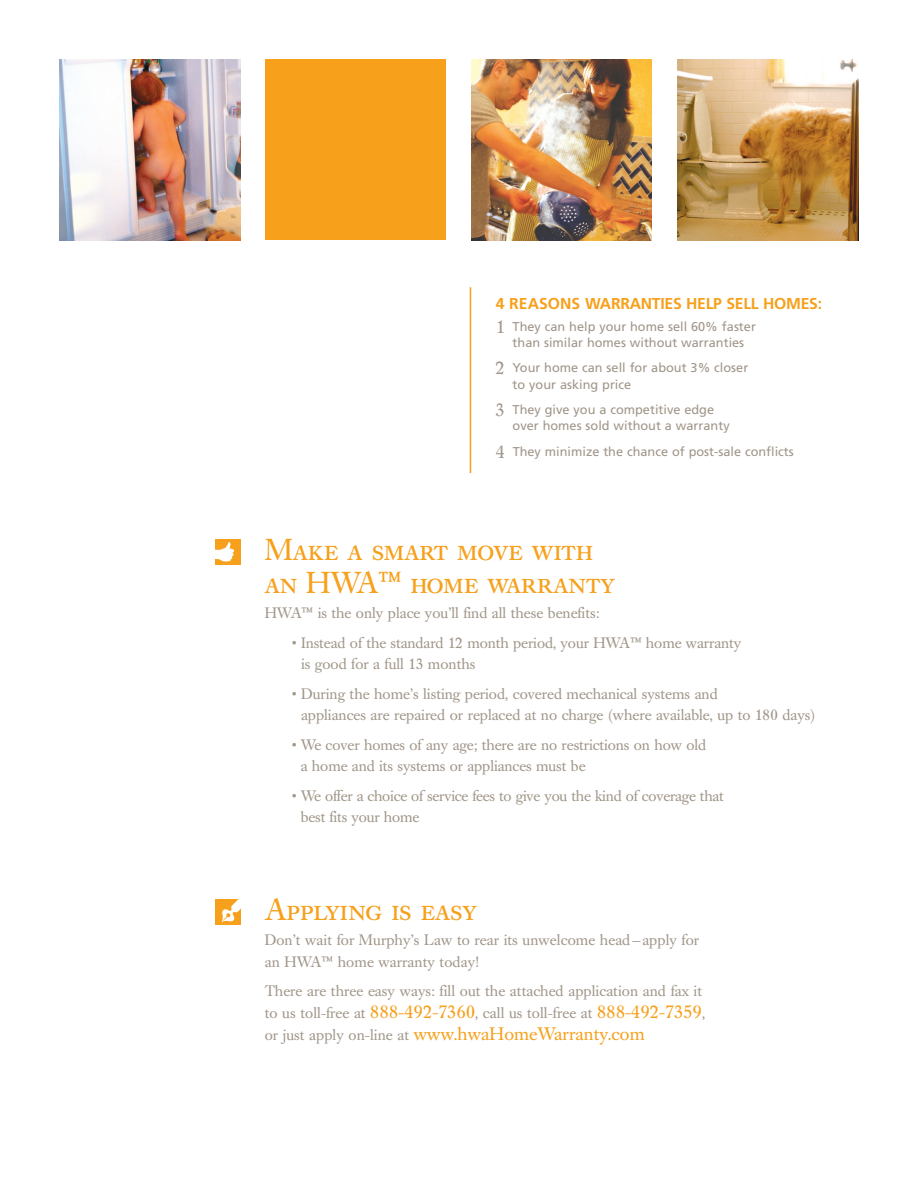
<style>
.page{position:relative;width:918px;height:1188px;background:#fff}
.page>*{position:absolute;margin:0;border:0;box-sizing:border-box;transform-origin:0 0}
.t1{font:30px/33px "Caslon Book BE Regular SC";color:#f6a01b}
.t2{font:18px "Caslon Book BE";letter-spacing:.005em;color:#f6a01b}
.t3{font:18px "Caslon Book BE";color:#a19689}
.t4{font:700 15.75px "Frutiger";letter-spacing:-.015em;color:#f6a01b}
.t5{font:15px/21.8px "Caslon Book BE";color:#a19689}
.t6{font:12.75px/16.5px "Frutiger";color:#a19689}
.s1{font-size:18px;color:#f6a01b}
.s2{font-size:15px;color:#a19689}
</style>
<div class="page">
<hr style="left:470px;top:287px;width:1px;height:186px;background:#f6a01b">
<img style="left:678px;top:59px;width:181px;height:181px">
<img style="left:471px;top:59px;width:181px;height:181px">
<div style="left:265px;top:59px;width:181px;height:181px;background:#f6a01b"></div>
<img style="left:59px;top:59px;width:181px;height:181px">
<div style="left:215px;top:899px;width:25px;height:25px;background:#f6a01b"></div>
<svg style="left:221px;top:899px;width:19px;height:23px"></svg>
<div style="left:215px;top:539px;width:25px;height:25px;background:#f6a01b"></div>
<svg style="left:215px;top:542px;width:19px;height:20px"></svg>
<p class="t4" style="left:496px;top:297px;width:328px">4 REASONS WARRANTIES HELP SELL HOMES:</p>
<p class="t6" style="left:513px;top:319px;width:245px">They can help your home sell 60% faster than similar homes without warranties</p>
<p class="t6" style="left:513px;top:361px;width:237px">Your home can sell for about 3% closer to your asking price</p>
<p class="t6" style="left:513px;top:402px;width:219px">They give you a competitive edge over homes sold without a warranty</p>
<p class="t6" style="left:513px;top:444px;width:283px">They minimize the chance of post-sale conflicts</p>
<p class="t3" style="left:496px;top:319px;width:10px">1</p>
<p class="t3" style="left:496px;top:361px;width:10px">2</p>
<p class="t3" style="left:496px;top:402px;width:10px">3</p>
<p class="t3" style="left:496px;top:444px;width:10px">4</p>
<h1 class="t1" style="left:265px;top:537px;width:352px">Make a smart move with an HWA™ home warranty</h1>
<p class="t5" style="left:265px;top:604px;width:336px">HWA™ is the only place you’ll find all these benefits:</p>
<p class="t5" style="left:301px;top:633px;width:442px;text-indent:-9px">• Instead of the standard 12 month period, your HWA™ home warranty is good for a full 13 months</p>
<p class="t5" style="left:301px;top:684px;width:516px;text-indent:-9px">• During the home’s listing period, covered mechanical systems and<br>appliances are repaired or replaced at no charge (where available, up to 180 days)</p>
<p class="t5" style="left:301px;top:735px;width:407px;text-indent:-9px">• We cover homes of any age; there are no restrictions on how old a home and its systems or appliances must be</p>
<p class="t5" style="left:301px;top:786px;width:425px;text-indent:-9px">• We offer a choice of service fees to give you the kind of coverage that best fits your home</p>
<h1 class="t1" style="left:265px;top:897px;width:213px">Applying is easy</h1>
<p class="t5" style="left:265px;top:931px;width:436px">Don’t wait for Murphy’s Law to rear its unwelcome head—apply for an HWA™ home warranty today!</p>
<p class="t5" style="left:265px;top:982px;width:442px">There are three easy ways: fill out the attached application and fax it to us toll-free at <span class="s1">888-492-7360</span>, call us toll-free at <span class="s1">888-492-7359</span>,</p>
<p class="t2" style="left:265px;top:1026px;width:382px"><span class="s2">or just apply on-line at</span> www.hwaHomeWarranty.com</p>
</div>
